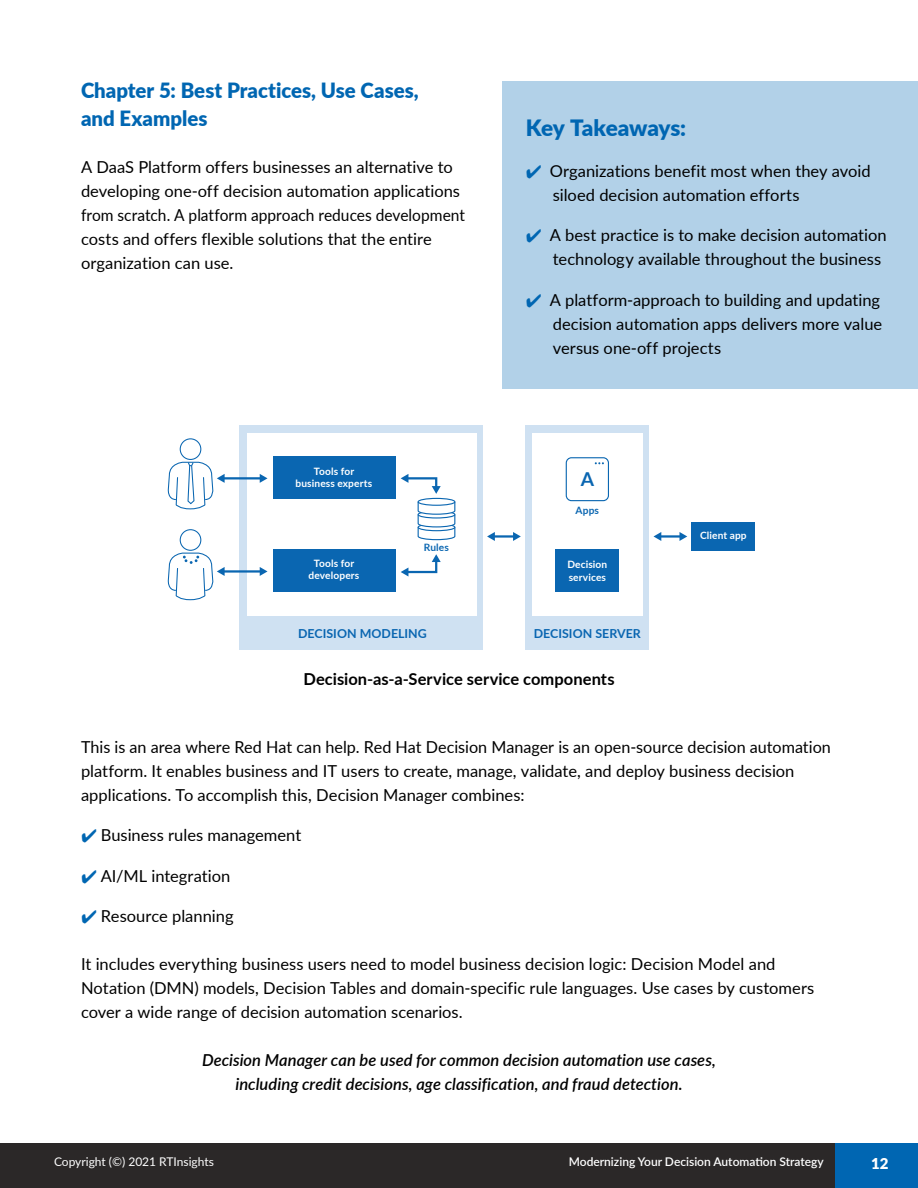
<style>
.page{position:relative;width:918px;height:1188px;background:#fff}
.page>*{position:absolute;margin:0;border:0;box-sizing:border-box;transform-origin:0 0}
.t1{font:900 22.5px "Lato";letter-spacing:-.015em;color:#0066b2}
.t2{font:900 21px/28.5px "Lato";color:#0066b2}
.t3{font:700 19.2px "Lato";color:#0a66b1}
.t4{font:16.5px/24px "Lato";color:#000}
.t5{font:italic 600 16.5px/24px "Lato";color:#000;text-align:center}
.t6{font:700 16.5px "Lato";letter-spacing:.005em;color:#000}
.t7{font:900 15px "Lato";color:#fff}
.t8{font:700 12.45px "Lato";letter-spacing:.005em;color:#0a66b1}
.t9{font:600 12px "Lato";color:#fff}
.t10{font:12px "Lato";color:#fff}
.t11{font:700 10.2px/12.1px "Lato";letter-spacing:.01em;color:#fff;text-align:center}
.t12{font:700 10.2px "Lato";letter-spacing:.01em;color:#0a66b1}
.s1{color:#0066b2}
</style>
<div class="page">
<div style="left:0;top:1144px;width:918px;height:44px;background:#2b2828"></div>
<div style="left:835px;top:1144px;width:83px;height:44px;background:#0066b2"></div>
<div style="left:180px;top:438px;width:21px;height:22px;border:1px solid #0a66b1;border-radius:50%"></div>
<div style="left:240px;top:425px;width:243px;height:225px;background:#cfe1f2"></div>
<div style="left:247px;top:433px;width:230px;height:182px;background:#fff"></div>
<div style="left:273px;top:549px;width:123px;height:43px;background:#0a66b1"></div>
<div style="left:273px;top:456px;width:123px;height:43px;background:#0a66b1"></div>
<div style="left:525px;top:425px;width:124px;height:225px;background:#cfe1f2"></div>
<div style="left:532px;top:433px;width:111px;height:182px;background:#fff"></div>
<div style="left:556px;top:549px;width:63px;height:43px;background:#0a66b1"></div>
<div style="left:566px;top:457px;width:43px;height:44px;border:1px solid #0a66b1;border-radius:5px"></div>
<div style="left:692px;top:522px;width:63px;height:28px;background:#0a66b1"></div>
<hr style="left:223px;top:477px;width:38px;height:2px;background:#0a66b1">
<svg style="left:260px;top:474px;width:8px;height:9px"></svg>
<hr style="left:494px;top:535px;width:20px;height:3px;background:#0a66b1">
<svg style="left:487px;top:532px;width:8px;height:9px"></svg>
<svg style="left:513px;top:532px;width:8px;height:9px"></svg>
<svg style="left:401px;top:474px;width:55px;height:67px"></svg>
<svg style="left:401px;top:554px;width:40px;height:23px"></svg>
<hr style="left:223px;top:570px;width:38px;height:3px;background:#0a66b1">
<svg style="left:260px;top:567px;width:8px;height:9px"></svg>
<svg style="left:167px;top:461px;width:58px;height:140px"></svg>
<hr style="left:660px;top:535px;width:21px;height:3px;background:#0a66b1">
<svg style="left:654px;top:532px;width:7px;height:9px"></svg>
<svg style="left:679px;top:532px;width:8px;height:9px"></svg>
<svg style="left:595px;top:462px;width:9px;height:2px"></svg>
<div style="left:502px;top:81px;width:416px;height:308px;background:#b2d1e8"></div>
<p class="t2" style="left:81px;top:78px;width:339px">Chapter 5: Best Practices, Use Cases, and Examples</p>
<p class="t4" style="left:81px;top:156px;width:386px">A DaaS Platform offers businesses an alternative to developing one-off decision automation applications from scratch. A platform approach reduces development costs and offers flexible solutions that the entire organization can use.</p>
<p class="t11" style="left:296px;top:466px;width:78px">Tools for business experts</p>
<p class="t11" style="left:309px;top:558px;width:52px">Tools for developers</p>
<p class="t12" style="left:424px;top:543px;width:27px">Rules</p>
<p class="t8" style="left:298px;top:628px;width:130px">DECISION MODELING</p>
<h1 class="t1" style="left:526px;top:120px;width:162px">Key Takeaways:</h1>
<p class="t4" style="left:553px;top:160px;width:319px;text-indent:-27px"><span class="s1">✔</span> Organizations benefit most when they avoid siloed decision automation efforts</p>
<p class="t4" style="left:553px;top:225px;width:336px;text-indent:-27px"><span class="s1">✔</span> A best practice is to make decision automation technology available throughout the business</p>
<p class="t4" style="left:553px;top:289px;width:331px;text-indent:-27px"><span class="s1">✔</span> A platform-approach to building and updating decision automation apps delivers more value versus one-off projects</p>
<p class="t3" style="left:581px;top:472px;width:15px">A</p>
<p class="t12" style="left:576px;top:506px;width:25px">Apps</p>
<p class="t11" style="left:567px;top:559px;width:41px;text-align:left">Decision services</p>
<p class="t8" style="left:534px;top:628px;width:109px">DECISION SERVER</p>
<p class="t11" style="left:700px;top:530px;width:48px">Client app</p>
<p class="t6" style="left:303px;top:672px;width:313px">Decision-as-a-Service service components</p>
<p class="t4" style="left:81px;top:736px;width:751px">This is an area where Red Hat can help. Red Hat Decision Manager is an open-source decision automation platform. It enables business and IT users to create, manage, validate, and deploy business decision applications. To accomplish this, Decision Manager combines:</p>
<p class="t4" style="left:81px;top:824px;width:222px"><span class="s1">✔</span> Business rules management</p>
<p class="t4" style="left:81px;top:865px;width:151px"><span class="s1">✔</span> AI/ML integration</p>
<p class="t4" style="left:81px;top:905px;width:154px"><span class="s1">✔</span> Resource planning</p>
<p class="t4" style="left:81px;top:953px;width:735px">It includes everything business users need to model business decision logic: Decision Model and<br>Notation (DMN) models, Decision Tables and domain-specific rule languages. Use cases by customers cover a wide range of decision automation scenarios.</p>
<p class="t5" style="left:202px;top:1050px;width:516px">Decision Manager can be used for common decision automation use cases, including credit decisions, age classification, and fraud detection.</p>
<p class="t10" style="left:54px;top:1157px;width:162px">Copyright (©) 2021 RTInsights</p>
<p class="t9" style="left:569px;top:1153px;width:257px">Modernizing Your Decision Automation Strategy</p>
<p class="t7" style="left:871px;top:1157px;width:19px">12</p>
</div>
